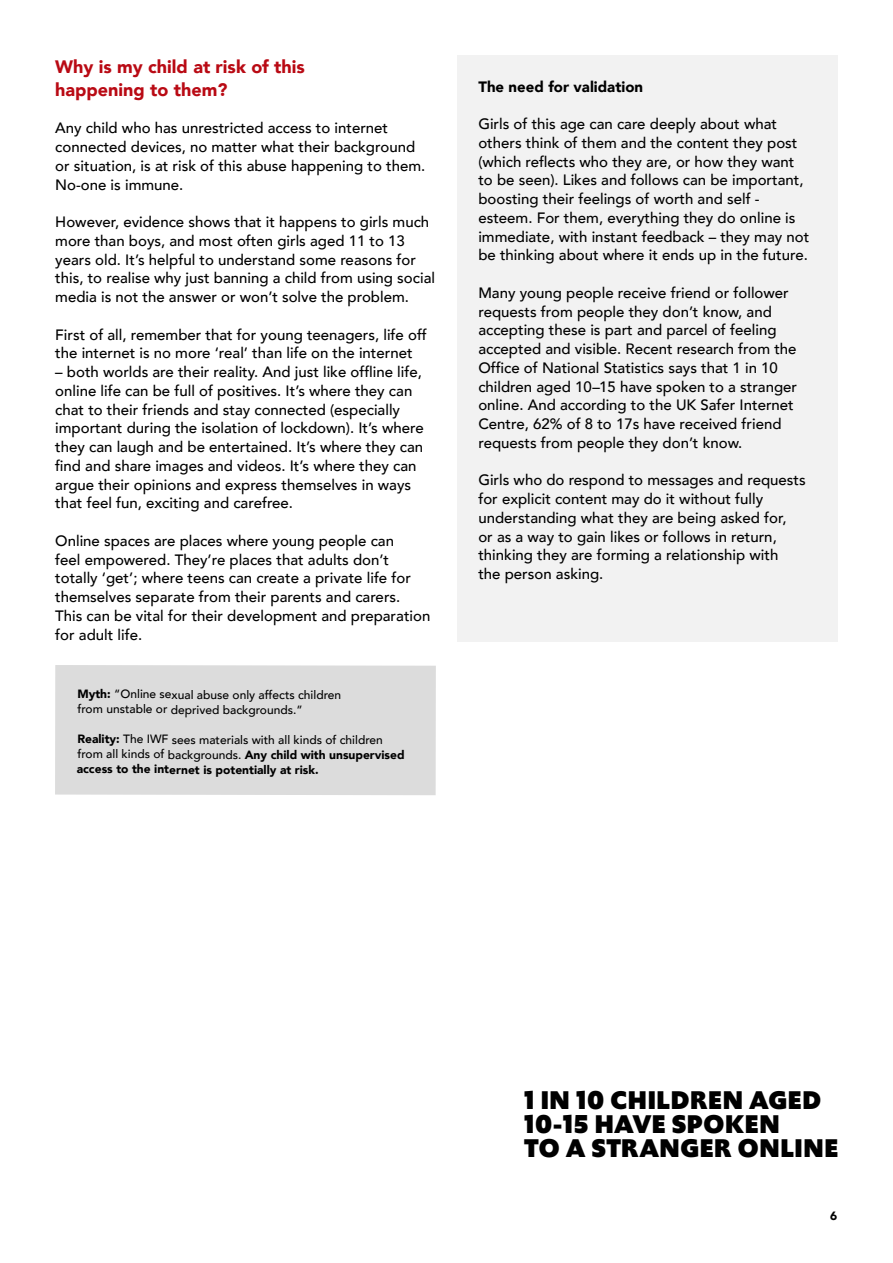
<style>
.page{position:relative;width:893px;height:1263px;background:#fff}
.page>*{position:absolute;margin:0;border:0;box-sizing:border-box;transform-origin:0 0}
.t1{font:900 27px/24px "Upgrade";color:#000}
.t2{font:900 18px/22.5px "Avenir";color:#b90a14}
.t3{font:500 15px/18.8px "Avenir";color:#000}
.t4{font:900 15px "Avenir";color:#000}
.t5{font:900 12px/15px "Avenir";letter-spacing:-.005em;color:#000}
.t6{font:500 12px/15px "Avenir";letter-spacing:-.005em;color:#000}
.s1{font-weight:900}
.s2{font-weight:500}
</style>
<div class="page">
<div style="left:55px;top:665px;width:381px;height:130px;background:#dcdcdc"></div>
<div style="left:457px;top:55px;width:381px;height:587px;background:#f2f2f2"></div>
<p class="t2" style="left:55px;top:55px;width:251px">Why is my child at risk of this happening to them?</p>
<p class="t3" style="left:55px;top:118px;width:372px">Any child who has unrestricted access to internet connected devices, no matter what their background or situation, is at risk of this abuse happening to them.<br>No-one is immune.</p>
<p class="t3" style="left:55px;top:212px;width:381px">However, evidence shows that it happens to girls much more than boys, and most often girls aged 11 to 13 years old. It’s helpful to understand some reasons for this, to realise why just banning a child from using social media is not the answer or won’t solve the problem.</p>
<p class="t3" style="left:55px;top:324px;width:373px">First of all, remember that for young teenagers, life off the internet is no more ‘real’ than life on the internet</p>
<p class="t3" style="left:55px;top:362px;width:370px">– both worlds are their reality. And just like offline life, online life can be full of positives. It’s where they can chat to their friends and stay connected (especially important during the isolation of lockdown). It’s where they can laugh and be entertained. It’s where they can find and share images and videos. It’s where they can argue their opinions and express themselves in ways that feel fun, exciting and carefree.</p>
<p class="t3" style="left:55px;top:530px;width:377px">Online spaces are places where young people can<br>feel empowered. They’re places that adults don’t totally ‘get’; where teens can create a private life for themselves separate from their parents and carers.<br>This can be vital for their development and preparation for adult life.</p>
<p class="t6" style="left:77px;top:686px;width:265px"><span class="s1">Myth:</span> “Online sexual abuse only affects children from unstable or deprived backgrounds.”</p>
<p class="t5" style="left:77px;top:732px;width:329px">Reality: <span class="s2">The IWF sees materials with all kinds of children from all kinds of backgrounds.</span> Any child with unsupervised access to the internet is potentially at risk.</p>
<p class="t4" style="left:478px;top:73px;width:166px">The need for validation</p>
<p class="t3" style="left:478px;top:114px;width:332px">Girls of this age can care deeply about what others think of them and the content they post (which reflects who they are, or how they want to be seen). Likes and follows can be important, boosting their feelings of worth and self - esteem. For them, everything they do online is immediate, with instant feedback – they may not be thinking about where it ends up in the future.</p>
<p class="t3" style="left:478px;top:282px;width:320px">Many young people receive friend or follower requests from people they don’t know, and accepting these is part and parcel of feeling accepted and visible. Recent research from the Office of National Statistics says that 1 in 10 children aged 10–15 have spoken to a stranger online. And according to the UK Safer Internet Centre, 62% of 8 to 17s have received friend requests from people they don’t know.</p>
<p class="t3" style="left:478px;top:470px;width:329px">Girls who do respond to messages and requests for explicit content may do it without fully understanding what they are being asked for,<br>or as a way to gain likes or follows in return, thinking they are forming a relationship with<br>the person asking.</p>
<h1 class="t1" style="left:524px;top:1088px;width:316px">1 IN 10 CHILDREN AGED<br>10-15 HAVE SPOKEN<br>TO A STRANGER ONLINE</h1>
<p class="t5" style="left:830px;top:1208px;width:9px">6</p>
</div>
